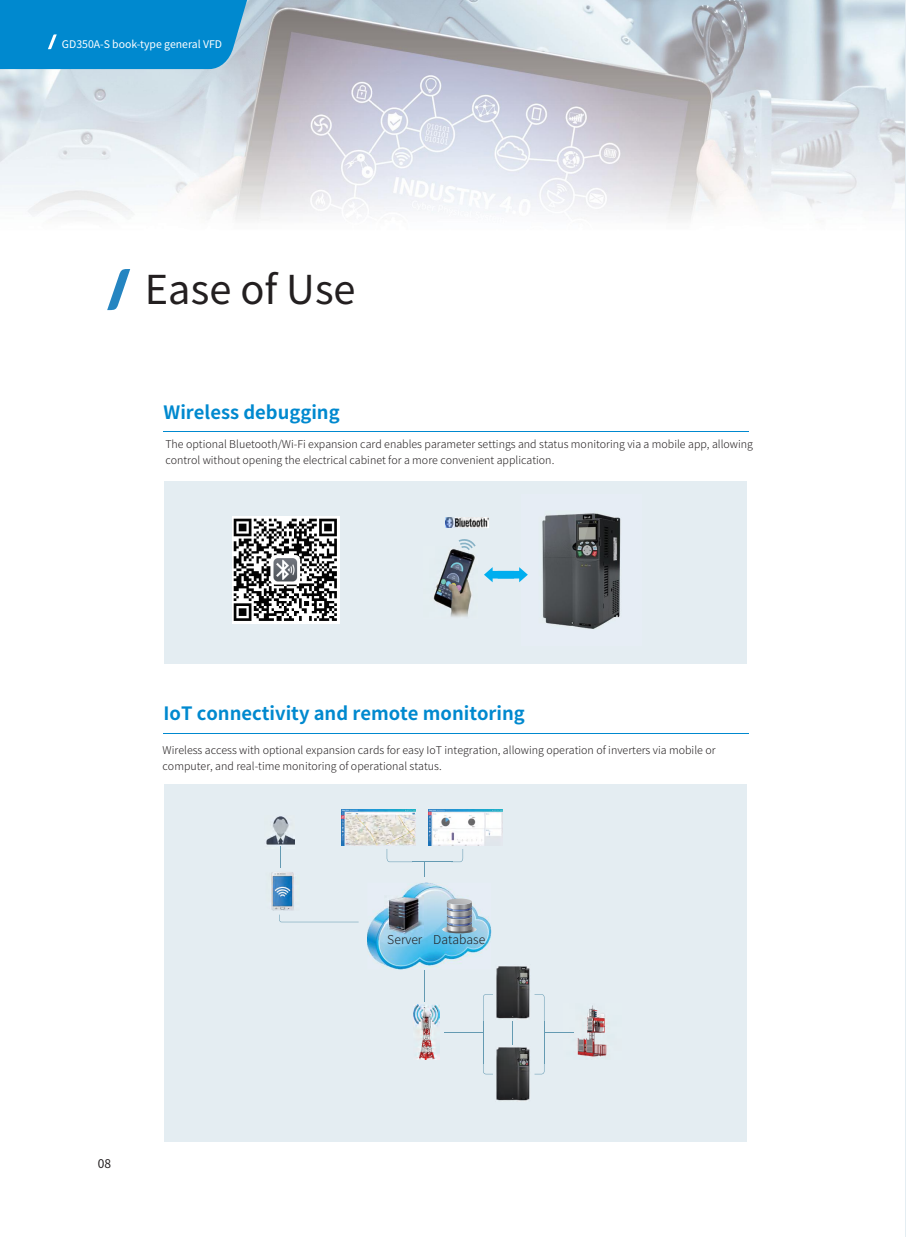
<style>
.page{position:relative;width:906px;height:1238px;background:#fff}
.page>*{position:absolute;margin:0;border:0;box-sizing:border-box;transform-origin:0 0}
.t1{font:39.75px "Source Han Sans CN";color:#231f20}
.t2{font:700 18.3px "Source Han Sans CN";color:#0089cf}
.t3{font:300 12.3px "Source Han Sans CN";color:#231f20}
.t4{font:12px "Source Han Sans CN";color:#231f20}
.t5{font:300 10.65px/15.3px "Source Han Sans CN";color:#231f20}
.t6{font:10.5px "Source Han Sans CN";color:#fff}
</style>
<div class="page">
<hr style="left:905px;top:0;width:1px;height:1236px;background:#e4edf2">
<img style="left:0;top:0;width:904px;height:311px">
<img style="left:98px;top:98px;width:93px;height:55px">
<div style="left:164px;top:784px;width:583px;height:357px;background:#e4edf2"></div>
<div style="left:164px;top:481px;width:583px;height:182px;background:#e4edf2"></div>
<svg style="left:107px;top:269px;width:23px;height:41px"></svg>
<hr style="left:164px;top:431px;width:585px;height:1px;background:#0089cf">
<img style="left:232px;top:516px;width:107px;height:107px">
<img style="left:542px;top:513px;width:79px;height:116px">
<hr style="left:164px;top:733px;width:585px;height:1px;background:#0089cf">
<img style="left:429px;top:809px;width:74px;height:36px">
<img style="left:341px;top:809px;width:75px;height:36px">
<img style="left:367px;top:882px;width:124px;height:87px">
<img style="left:384px;top:895px;width:39px;height:40px">
<svg style="left:442px;top:898px;width:34px;height:35px"></svg>
<img style="left:271px;top:872px;width:23px;height:38px">
<img style="left:266px;top:816px;width:28px;height:29px">
<svg style="left:280px;top:846px;width:1px;height:21px"></svg>
<svg style="left:279px;top:914px;width:79px;height:8px"></svg>
<img style="left:496px;top:966px;width:34px;height:53px">
<img style="left:496px;top:1047px;width:34px;height:54px">
<svg style="left:483px;top:994px;width:10px;height:27px"></svg>
<svg style="left:483px;top:1063px;width:10px;height:11px"></svg>
<hr style="left:483px;top:1021px;width:1px;height:42px;background:#649ab2">
<hr style="left:444px;top:1032px;width:39px;height:1px;background:#649ab2">
<svg style="left:512px;top:1021px;width:1px;height:23px"></svg>
<img style="left:414px;top:1004px;width:25px;height:55px">
<img style="left:573px;top:1005px;width:34px;height:52px">
<hr style="left:424px;top:970px;width:1px;height:32px;background:#649ab2">
<svg style="left:387px;top:849px;width:25px;height:13px"></svg>
<svg style="left:453px;top:849px;width:10px;height:13px"></svg>
<hr style="left:412px;top:861px;width:41px;height:1px;background:#649ab2">
<svg style="left:424px;top:862px;width:1px;height:15px"></svg>
<img style="left:433px;top:549px;width:42px;height:68px">
<svg style="left:458px;top:539px;width:17px;height:11px"></svg>
<svg style="left:484px;top:567px;width:44px;height:15px"></svg>
<svg style="left:534px;top:994px;width:10px;height:3px"></svg>
<hr style="left:544px;top:1021px;width:1px;height:42px;background:#649ab2">
<svg style="left:545px;top:1032px;width:28px;height:1px"></svg>
<img style="left:446px;top:517px;width:42px;height:11px">
<svg style="left:0;top:0;width:254px;height:69px;background:#0d8dcf"></svg>
<p class="t6" style="left:62px;top:38px;width:162px">GD350A-S book-type general VFD</p>
<h1 class="t1" style="left:145px;top:266px;width:212px">Ease of Use</h1>
<h2 class="t2" style="left:164px;top:401px;width:178px">Wireless debugging</h2>
<p class="t5" style="left:165px;top:437px;width:589px">The optional Bluetooth/Wi-Fi expansion card enables parameter settings and status monitoring via a mobile app, allowing control without opening the electrical cabinet for a more convenient application.</p>
<h2 class="t2" style="left:164px;top:703px;width:363px">IoT connectivity and remote monitoring</h2>
<p class="t5" style="left:163px;top:742px;width:554px">Wireless access with optional expansion cards for easy IoT integration, allowing operation of inverters via mobile or computer, and real-time monitoring of operational status.</p>
<p class="t4" style="left:98px;top:1156px;width:15px">08</p>
<p class="t3" style="left:387px;top:932px;width:100px">Server Database</p>
</div>
